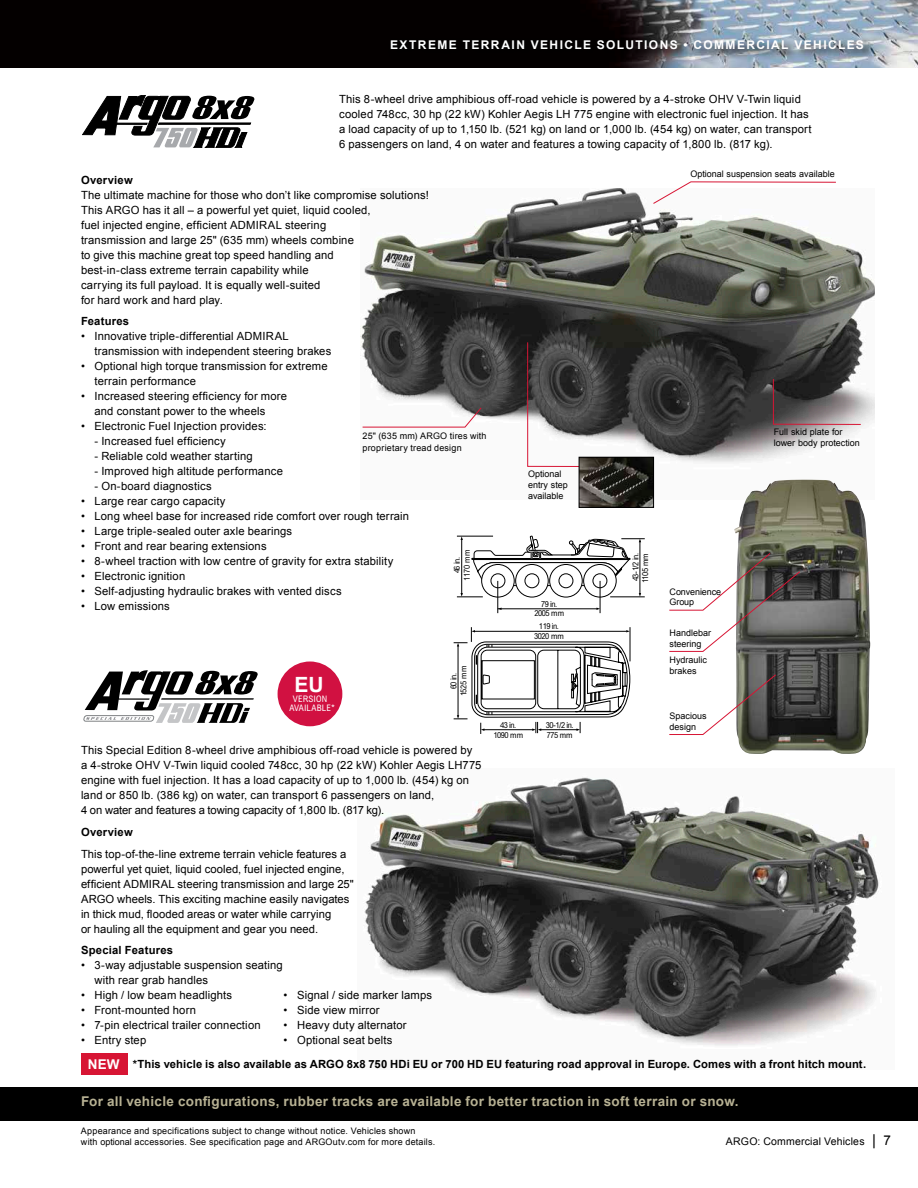
<style>
.page{position:relative;width:918px;height:1188px;background:#fff}
.page>*{position:absolute;margin:0;border:0;box-sizing:border-box;transform-origin:0 0}
.t1{font:700 21px "Arial";color:#fff}
.t2{font:700 13.5px "Arial";letter-spacing:.025em;color:#b7b193}
.t3{font:700 13.5px "Arial";color:#fff}
.t4{font:700 12px "Arial";letter-spacing:.12em;color:#fff}
.t5{font:11.25px/15px "Arial";letter-spacing:.015em;color:#000}
.t6{font:700 11.25px "Arial";letter-spacing:.01em;color:#000}
.t7{font:10.5px "Arial";letter-spacing:.015em;color:#000}
.t8{font:9px/10.8px "Arial";letter-spacing:.01em;color:#000}
.t9{font:condensed 9px/9px "Arial MT Std";letter-spacing:.01em;color:#fff;text-align:center}
.t10{font:9px/10.8px "Arial";letter-spacing:-.01em;color:#000}
.t11{font:condensed 8.25px/9.9px "Arial MT Std";letter-spacing:-.05em;color:#000;text-align:center}
.s1{font-size:15px}
.s2{font-size:13.5px}
</style>
<div class="page">
<img style="left:361px;top:188px;width:514px;height:312px">
<img style="left:734px;top:480px;width:136px;height:274px">
<svg style="left:453px;top:536px;width:192px;height:198px"></svg>
<svg style="left:362px;top:408px;width:119px;height:19px"></svg>
<svg style="left:653px;top:182px;width:183px;height:22px"></svg>
<svg style="left:527px;top:342px;width:99px;height:125px"></svg>
<svg style="left:773px;top:379px;width:88px;height:46px;background:#6b6264"></svg>
<img style="left:581px;top:459px;width:71px;height:47px">
<div style="left:579px;top:457px;width:75px;height:51px;border:1px solid #000"></div>
<svg style="left:669px;top:675px;width:107px;height:60px"></svg>
<svg style="left:669px;top:553px;width:131px;height:99px"></svg>
<svg style="left:83px;top:95px;width:172px;height:53px"></svg>
<img style="left:0;top:0;width:918px;height:68px">
<svg style="left:388px;top:38px;width:488px;height:23px;background:#3d4148"></svg>
<img style="left:364px;top:777px;width:515px;height:269px">
<svg style="left:84px;top:670px;width:174px;height:53px"></svg>
<div style="left:278px;top:662px;width:64px;height:64px;background:#d11141;border-radius:50%"></div>
<div style="left:81px;top:1053px;width:46px;height:22px;background:#d71534"></div>
<div style="left:0;top:1087px;width:918px;height:33px;background:#000"></div>
<p class="t4" style="left:390px;top:37px;width:475px">EXTREME TERRAIN VEHICLE SOLUTIONS • COMMERCIAL VEHICLES</p>
<p class="t5" style="left:339px;top:91px;width:474px">This 8-wheel drive amphibious off-road vehicle is powered by a 4-stroke OHV V-Twin liquid cooled 748cc, 30 hp (22 kW) Kohler Aegis LH 775 engine with electronic fuel injection. It has a load capacity of up to 1,150 lb. (521 kg) on land or 1,000 lb. (454 kg) on water, can transport 6 passengers on land, 4 on water and features a towing capacity of 1,800 lb. (817 kg).</p>
<p class="t6" style="left:81px;top:172px;width:53px">Overview</p>
<p class="t5" style="left:81px;top:187px;width:349px">The ultimate machine for those who don’t like compromise solutions!<br>This ARGO has it all – a powerful yet quiet, liquid cooled,<br>fuel injected engine, efficient ADMIRAL steering<br>transmission and large 25" (635 mm) wheels combine<br>to give this machine great top speed handling and<br>best-in-class extreme terrain capability while<br>carrying its full payload. It is equally well-suited<br>for hard work and hard play.</p>
<p class="t6" style="left:81px;top:314px;width:50px">Features</p>
<p class="t5" style="left:94px;top:329px;width:238px;text-indent:-14px">• Innovative triple-differential ADMIRAL transmission with independent steering brakes</p>
<p class="t5" style="left:94px;top:359px;width:235px;text-indent:-14px">• Optional high torque transmission for extreme terrain performance</p>
<p class="t5" style="left:94px;top:389px;width:194px;text-indent:-14px">• Increased steering efficiency for more and constant power to the wheels</p>
<p class="t5" style="left:81px;top:419px;width:187px">• Electronic Fuel Injection provides:</p>
<p class="t5" style="left:94px;top:434px;width:133px">- Increased fuel efficiency</p>
<p class="t5" style="left:94px;top:449px;width:160px">- Reliable cold weather starting</p>
<p class="t5" style="left:94px;top:464px;width:190px">- Improved high altitude performance</p>
<p class="t5" style="left:94px;top:479px;width:119px">- On-board diagnostics</p>
<p class="t5" style="left:81px;top:494px;width:146px">• Large rear cargo capacity</p>
<p class="t5" style="left:81px;top:509px;width:330px">• Long wheel base for increased ride comfort over rough terrain</p>
<p class="t5" style="left:81px;top:524px;width:213px">• Large triple-sealed outer axle bearings</p>
<p class="t5" style="left:81px;top:539px;width:187px">• Front and rear bearing extensions</p>
<p class="t5" style="left:81px;top:554px;width:314px">• 8-wheel traction with low centre of gravity for extra stability</p>
<p class="t5" style="left:81px;top:569px;width:106px">• Electronic ignition</p>
<p class="t5" style="left:81px;top:584px;width:262px">• Self-adjusting hydraulic brakes with vented discs</p>
<p class="t5" style="left:81px;top:599px;width:90px">• Low emissions</p>
<p class="t8" style="left:363px;top:430px;width:126px;line-height:12px">25" (635 mm) ARGO tires with proprietary tread design</p>
<p class="t8" style="left:528px;top:469px;width:41px">Optional entry step available</p>
<p class="t11" style="left:452px;top:581px;width:32px;rotate:-90deg">46 in.<br>1170 mm</p>
<p class="t11" style="left:630px;top:583px;width:32px;text-align:left;rotate:-90deg">43-1/2 in.<br>1105 mm</p>
<p class="t11" style="left:534px;top:599px;width:31px">79 in.<br>2005 mm</p>
<h1 class="t1" style="left:295px;top:670px;width:30px">EU</h1>
<p class="t9" style="left:289px;top:694px;width:47px">VERSION<br>AVAILABLE*</p>
<p class="t11" style="left:448px;top:696px;width:32px;rotate:-90deg">60 in.<br>1525 mm</p>
<p class="t11" style="left:534px;top:621px;width:31px">119 in.<br>3020 mm</p>
<p class="t11" style="left:493px;top:720px;width:31px">43 in.<br>1090 mm</p>
<p class="t11" style="left:546px;top:720px;width:29px;text-align:left">30-1/2 in.<br>775 mm</p>
<p class="t8" style="left:690px;top:169px;width:146px">Optional suspension seats available</p>
<p class="t8" style="left:774px;top:426px;width:88px">Full skid plate for lower body protection</p>
<p class="t10" style="left:670px;top:586px;width:53px">Convenience<br>Group</p>
<p class="t8" style="left:670px;top:627px;width:43px">Handlebar steering</p>
<p class="t8" style="left:670px;top:655px;width:39px">Hydraulic brakes</p>
<p class="t8" style="left:670px;top:710px;width:39px">Spacious design</p>
<p class="t5" style="left:81px;top:743px;width:402px">This Special Edition 8-wheel drive amphibious off-road vehicle is powered by<br>a 4-stroke OHV V-Twin liquid cooled 748cc, 30 hp (22 kW) Kohler Aegis LH775 engine with fuel injection. It has a load capacity of up to 1,000 lb. (454) kg on land or 850 lb. (386 kg) on water, can transport 6 passengers on land,<br>4 on water and features a towing capacity of 1,800 lb. (817 kg).</p>
<p class="t6" style="left:81px;top:825px;width:53px">Overview</p>
<p class="t5" style="left:81px;top:846px;width:274px">This top-of-the-line extreme terrain vehicle features a powerful yet quiet, liquid cooled, fuel injected engine, efficient ADMIRAL steering transmission and large 25" ARGO wheels. This exciting machine easily navigates in thick mud, flooded areas or water while carrying<br>or hauling all the equipment and gear you need.</p>
<p class="t6" style="left:81px;top:943px;width:94px">Special Features</p>
<p class="t5" style="left:94px;top:958px;width:190px;text-indent:-14px">• 3-way adjustable suspension seating with rear grab handles</p>
<p class="t5" style="left:81px;top:988px;width:153px">• High / low beam headlights</p>
<p class="t5" style="left:284px;top:988px;width:150px">• Signal / side marker lamps</p>
<p class="t5" style="left:81px;top:1003px;width:117px">• Front-mounted horn</p>
<p class="t5" style="left:284px;top:1003px;width:98px">• Side view mirror</p>
<p class="t5" style="left:81px;top:1018px;width:181px">• 7-pin electrical trailer connection</p>
<p class="t5" style="left:284px;top:1018px;width:125px">• Heavy duty alternator</p>
<p class="t5" style="left:81px;top:1033px;width:67px">• Entry step</p>
<p class="t5" style="left:284px;top:1033px;width:110px">• Optional seat belts</p>
<p class="t6" style="left:133px;top:1056px;width:735px">*This vehicle is also available as ARGO 8x8 750 HDi EU or 700 HD EU featuring road approval in Europe. Comes with a front hitch mount.</p>
<p class="t3" style="left:88px;top:1055px;width:33px">NEW</p>
<p class="t2" style="left:81px;top:1093px;width:659px">For all vehicle configurations, rubber tracks are available for better traction in soft terrain or snow.</p>
<p class="t8" style="left:81px;top:1126px;width:356px">Appearance and specifications subject to change without notice. Vehicles shown<br>with optional accessories. See specification page and ARGOutv.com for more details.</p>
<p class="t7" style="left:726px;top:1134px;width:167px">ARGO: Commercial Vehicles <span class="s1">|</span> <span class="s2">7</span></p>
</div>
